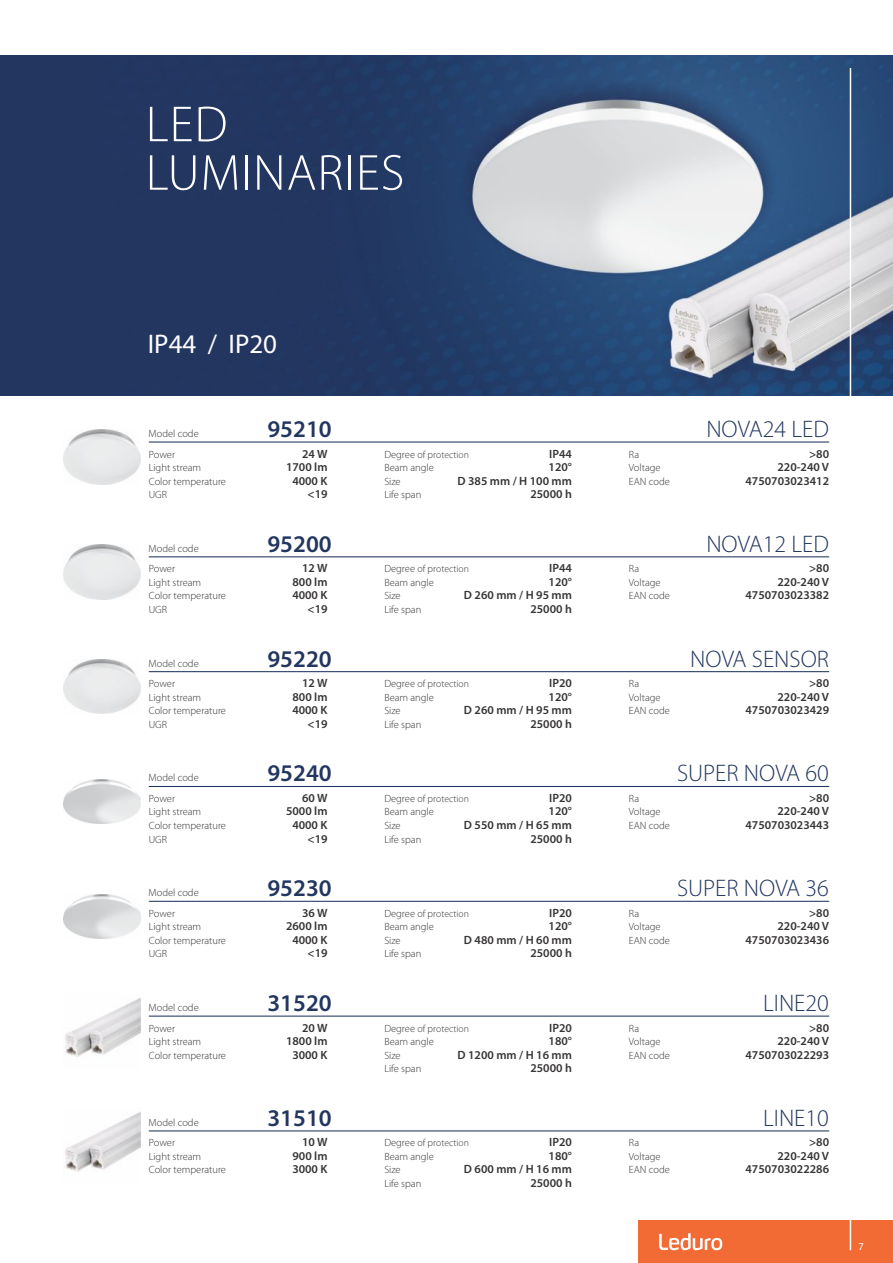
<style>
.page{position:relative;width:893px;height:1263px;background:#fff}
.page>*{position:absolute;margin:0;border:0;box-sizing:border-box;transform-origin:0 0}
.t1{font:300 51px/48.4px "Myriad Pro";letter-spacing:.02em;color:#fefefe}
.t2{font:27px "Myriad Pro";color:#fefefe}
.t3{font:300 24px "Myriad Pro";color:#22365f}
.t4{font:600 24px "Myriad Pro";color:#22365f}
.t5{font:600 12px/13.5px "Myriad Pro";color:#373435;text-align:right}
.t6{font:300 10.5px/13.5px "Myriad Pro";color:#373435}
.t7{font:10.5px "Myriad Pro";color:#fefefe}
.t8{font:300 9.75px "Myriad Pro";color:#373435}
.s1{font-size:10.5px}
.s2{font-size:10.2px}
</style>
<div class="page">
<img style="left:0;top:55px;width:893px;height:340px">
<hr style="left:850px;top:68px;width:1px;height:332px;background:#fefefe">
<hr style="left:149px;top:901px;width:680px;height:1px;background:#22365f">
<img style="left:64px;top:894px;width:76px;height:44px">
<hr style="left:149px;top:1015px;width:680px;height:2px;background:#22365f">
<img style="left:65px;top:998px;width:75px;height:59px">
<hr style="left:149px;top:1130px;width:680px;height:1px;background:#22365f">
<img style="left:65px;top:1112px;width:75px;height:60px">
<hr style="left:149px;top:786px;width:680px;height:1px;background:#22365f">
<img style="left:64px;top:779px;width:76px;height:44px">
<hr style="left:149px;top:671px;width:680px;height:1px;background:#22365f">
<img style="left:64px;top:660px;width:76px;height:54px">
<hr style="left:149px;top:441px;width:680px;height:2px;background:#22365f">
<img style="left:64px;top:430px;width:76px;height:54px">
<hr style="left:149px;top:556px;width:680px;height:1px;background:#22365f">
<img style="left:64px;top:545px;width:76px;height:54px">
<div style="left:638px;top:1220px;width:255px;height:43px;background:#f26b35"></div>
<svg style="left:659px;top:1233px;width:63px;height:17px"></svg>
<hr style="left:850px;top:1216px;width:1px;height:34px;background:#fefefe">
<h1 class="t1" style="left:146px;top:104px;width:260px">LED<br>LUMINARIES</h1>
<h2 class="t2" style="left:148px;top:333px;width:131px">IP44 / IP20</h2>
<p class="t6" style="left:149px;top:427px;width:52px">Model code</p>
<h3 class="t3" style="left:706px;top:419px;width:124px">NOVA24 LED</h3>
<p class="t5" style="left:457px;top:448px;width:116px">IP44<br>120°<br>D 385 mm / H 100 mm<br>25000 h</p>
<p class="t5" style="left:745px;top:448px;width:85px">&gt;80<br>220-240 V<br>4750703023412</p>
<h3 class="t4" style="left:267px;top:419px;width:66px">95210</h3>
<p class="t5" style="left:286px;top:448px;width:43px">24 W<br>1700 lm<br>4000 K &lt;19</p>
<p class="t6" style="left:149px;top:448px;width:79px">Power<br>Light stream<br>Color temperature<br>UGR</p>
<p class="t8" style="left:384px;top:450px;width:86px"><span class="s1">Degree</span> <span class="s2">of pr</span>otection</p>
<p class="t6" style="left:629px;top:448px;width:43px">Ra<br>Voltage<br>EAN code</p>
<p class="t6" style="left:384px;top:462px;width:51px">Beam angle<br>Size<br>Life span</p>
<p class="t6" style="left:149px;top:542px;width:52px">Model code</p>
<h3 class="t3" style="left:706px;top:534px;width:124px">NOVA12 LED</h3>
<p class="t5" style="left:464px;top:563px;width:110px">IP44<br>120°<br>D 260 mm / H 95 mm<br>25000 h</p>
<p class="t5" style="left:745px;top:563px;width:85px">&gt;80<br>220-240 V<br>4750703023382</p>
<h3 class="t4" style="left:267px;top:534px;width:66px">95200</h3>
<p class="t5" style="left:292px;top:563px;width:37px">12 W<br>800 lm<br>4000 K &lt;19</p>
<p class="t6" style="left:149px;top:563px;width:79px">Power<br>Light stream<br>Color temperature<br>UGR</p>
<p class="t8" style="left:384px;top:565px;width:86px"><span class="s1">Degree</span> <span class="s2">of pr</span>otection</p>
<p class="t6" style="left:629px;top:563px;width:43px">Ra<br>Voltage<br>EAN code</p>
<p class="t6" style="left:384px;top:576px;width:51px">Beam angle<br>Size<br>Life span</p>
<p class="t6" style="left:149px;top:657px;width:52px">Model code</p>
<h3 class="t3" style="left:690px;top:648px;width:140px">NOVA SENSOR</h3>
<p class="t5" style="left:464px;top:677px;width:110px">IP20<br>120°<br>D 260 mm / H 95 mm<br>25000 h</p>
<p class="t5" style="left:745px;top:677px;width:85px">&gt;80<br>220-240 V<br>4750703023429</p>
<h3 class="t4" style="left:267px;top:648px;width:66px">95220</h3>
<p class="t5" style="left:292px;top:677px;width:37px">12 W<br>800 lm<br>4000 K &lt;19</p>
<p class="t6" style="left:149px;top:678px;width:79px">Power<br>Light stream<br>Color temperature<br>UGR</p>
<p class="t8" style="left:384px;top:680px;width:86px"><span class="s1">Degree</span> <span class="s2">of pr</span>otection</p>
<p class="t6" style="left:629px;top:678px;width:43px">Ra<br>Voltage<br>EAN code</p>
<p class="t6" style="left:384px;top:691px;width:51px">Beam angle<br>Size<br>Life span</p>
<p class="t6" style="left:149px;top:772px;width:52px">Model code</p>
<h3 class="t3" style="left:677px;top:763px;width:153px">SUPER NOVA 60</h3>
<p class="t5" style="left:464px;top:792px;width:110px">IP20<br>120°<br>D 550 mm / H 65 mm<br>25000 h</p>
<p class="t5" style="left:745px;top:792px;width:85px">&gt;80<br>220-240 V<br>4750703023443</p>
<h3 class="t4" style="left:267px;top:763px;width:66px">95240</h3>
<p class="t5" style="left:286px;top:792px;width:43px">60 W<br>5000 lm<br>4000 K &lt;19</p>
<p class="t6" style="left:149px;top:793px;width:79px">Power<br>Light stream<br>Color temperature<br>UGR</p>
<p class="t8" style="left:384px;top:795px;width:86px"><span class="s1">Degree</span> <span class="s2">of pr</span>otection</p>
<p class="t6" style="left:629px;top:793px;width:43px">Ra<br>Voltage<br>EAN code</p>
<p class="t6" style="left:384px;top:806px;width:51px">Beam angle<br>Size<br>Life span</p>
<p class="t6" style="left:149px;top:887px;width:52px">Model code</p>
<h3 class="t3" style="left:677px;top:878px;width:153px">SUPER NOVA 36</h3>
<p class="t5" style="left:464px;top:907px;width:110px">IP20<br>120°<br>D 480 mm / H 60 mm<br>25000 h</p>
<p class="t5" style="left:745px;top:907px;width:85px">&gt;80<br>220-240 V<br>4750703023436</p>
<h3 class="t4" style="left:267px;top:878px;width:66px">95230</h3>
<p class="t5" style="left:286px;top:907px;width:43px">36 W<br>2600 lm<br>4000 K &lt;19</p>
<p class="t6" style="left:149px;top:907px;width:79px">Power<br>Light stream<br>Color temperature<br>UGR</p>
<p class="t8" style="left:384px;top:909px;width:86px"><span class="s1">Degree</span> <span class="s2">of pr</span>otection</p>
<p class="t6" style="left:629px;top:907px;width:43px">Ra<br>Voltage<br>EAN code</p>
<p class="t6" style="left:384px;top:921px;width:51px">Beam angle<br>Size<br>Life span</p>
<p class="t6" style="left:149px;top:1001px;width:52px">Model code</p>
<h3 class="t3" style="left:763px;top:993px;width:67px">LINE20</h3>
<p class="t5" style="left:457px;top:1022px;width:116px">IP20<br>180°<br>D 1200 mm / H 16 mm<br>25000 h</p>
<p class="t5" style="left:745px;top:1022px;width:85px">&gt;80<br>220-240 V<br>4750703022293</p>
<h3 class="t4" style="left:267px;top:993px;width:66px">31520</h3>
<p class="t5" style="left:286px;top:1022px;width:43px">20 W<br>1800 lm<br>3000 K</p>
<p class="t6" style="left:149px;top:1022px;width:79px">Power<br>Light stream<br>Color temperature</p>
<p class="t8" style="left:384px;top:1024px;width:86px"><span class="s1">Degree</span> <span class="s2">of pr</span>otection</p>
<p class="t6" style="left:629px;top:1022px;width:43px">Ra<br>Voltage<br>EAN code</p>
<p class="t6" style="left:384px;top:1036px;width:51px">Beam angle<br>Size<br>Life span</p>
<p class="t6" style="left:149px;top:1116px;width:52px">Model code</p>
<h3 class="t3" style="left:763px;top:1108px;width:67px">LINE10</h3>
<p class="t5" style="left:464px;top:1137px;width:110px">IP20<br>180°<br>D 600 mm / H 16 mm<br>25000 h</p>
<p class="t5" style="left:745px;top:1137px;width:85px">&gt;80<br>220-240 V<br>4750703022286</p>
<h3 class="t4" style="left:267px;top:1108px;width:66px">31510</h3>
<p class="t5" style="left:292px;top:1137px;width:37px;text-align:justify;text-indent:10px">10 W 900 lm 3000 K</p>
<p class="t6" style="left:149px;top:1137px;width:79px">Power<br>Light stream<br>Color temperature</p>
<p class="t8" style="left:384px;top:1139px;width:86px"><span class="s1">Degree</span> <span class="s2">of pr</span>otection</p>
<p class="t6" style="left:629px;top:1137px;width:43px">Ra<br>Voltage<br>EAN code</p>
<p class="t6" style="left:384px;top:1150px;width:51px">Beam angle<br>Size<br>Life span</p>
<p class="t7" style="left:858px;top:1242px;width:7px">7</p>
</div>
